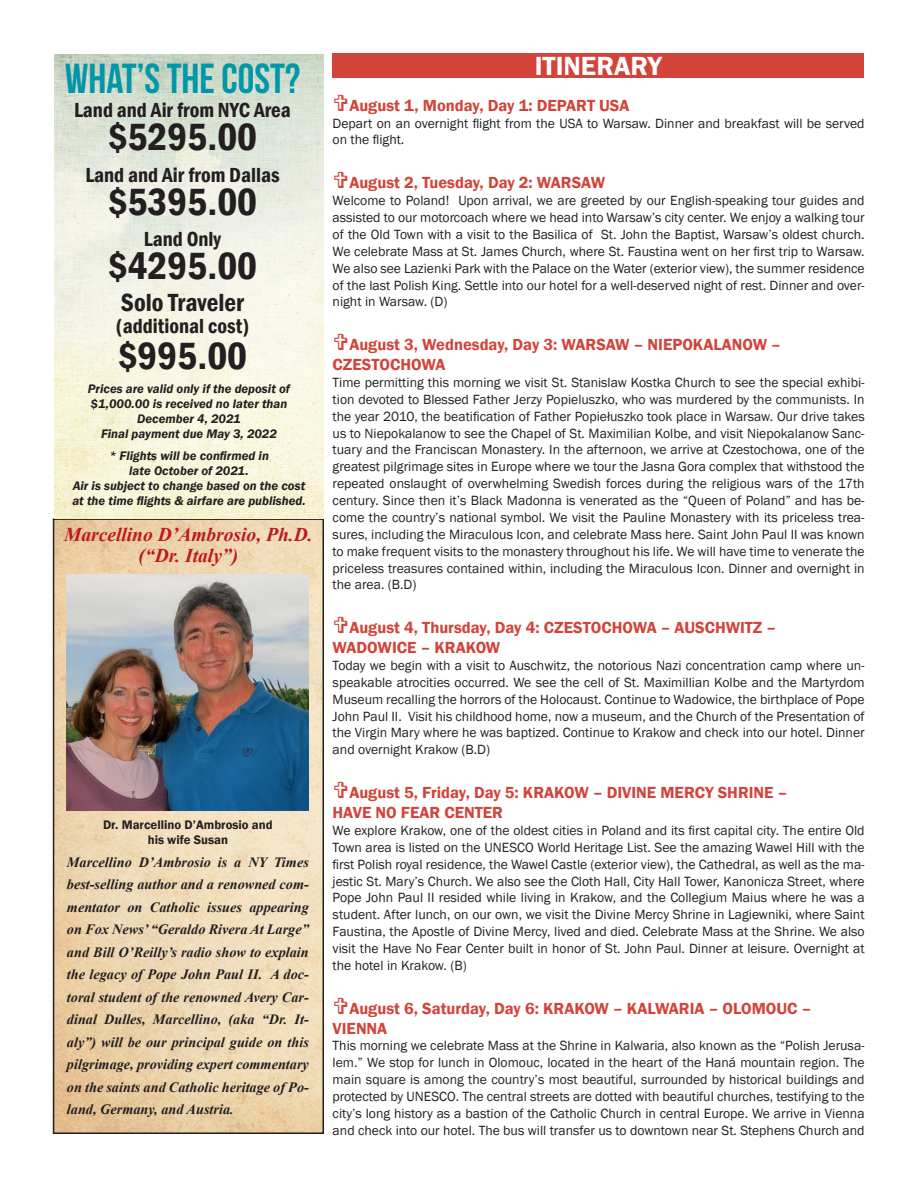
<style>
.page{position:relative;width:918px;height:1188px;background:#fff}
.page>*{position:absolute;margin:0;border:0;box-sizing:border-box;transform-origin:0 0}
.subhead{font:42px "Bebas Neue";color:#0097a8}
.subhead-2{font:600 condensed 39px "Franklin Gothic";color:#231f20}
.t1{font:600 27px "Franklin Gothic";color:#fff}
.subhead-3{font:600 condensed 25.5px "Franklin Gothic";color:#231f20}
.subhead-4{font:600 condensed 21px "Franklin Gothic";color:#231f20}
.subhead-5{font:italic 700 19.5px/21px "Times New Roman";color:#bd191e;text-align:center}
.subhead-6{font:600 16.5px/19.8px "Franklin Gothic";color:#d24339}
.subhead-7{font:italic 700 14.25px/22.5px "Times New Roman";color:#231f20;text-align:justify}
.body_copy{font:13.65px/16.8px "Franklin Gothic";color:#231f20;text-align:justify}
.subhead-8{font:italic 600 12.75px/15px "Franklin Gothic";color:#231f20;text-align:center}
.subhead-9{font:600 12.75px/15px "Franklin Gothic";color:#231f20;text-align:center}
</style>
<div class="page">
<img style="left:54px;top:54px;width:270px;height:1077px">
<div style="left:53px;top:518px;width:271px;height:616px;border:2px solid #231f20"></div>
<div style="left:333px;top:53px;width:531px;height:25px;background:#d24339"></div>
<img style="left:67px;top:575px;width:242px;height:236px">
<p class="subhead" style="left:65px;top:55px;width:237px">WHAT’S THE COST?</p>
<p class="subhead-4" style="left:74px;top:96px;width:218px">Land and Air from NYC Area</p>
<p class="subhead-2" style="left:108px;top:111px;width:151px">$5295.00</p>
<p class="subhead-4" style="left:85px;top:161px;width:196px">Land and Air from Dallas</p>
<p class="subhead-2" style="left:108px;top:176px;width:151px">$5395.00</p>
<p class="subhead-4" style="left:144px;top:225px;width:79px">Land Only</p>
<p class="subhead-2" style="left:108px;top:240px;width:151px">$4295.00</p>
<p class="subhead-3" style="left:121px;top:285px;width:125px">Solo Traveler</p>
<p class="subhead-4" style="left:116px;top:312px;width:135px">(additional cost)</p>
<p class="subhead-2" style="left:118px;top:330px;width:131px">$995.00</p>
<p class="subhead-8" style="left:88px;top:381px;width:203px">Prices are valid only if the deposit of $1,000.00 is received no later than<br>December 4, 2021</p>
<p class="subhead-8" style="left:101px;top:426px;width:177px">Final payment due May 3, 2022</p>
<p class="subhead-8" style="left:72px;top:448px;width:235px">* Flights will be confirmed in<br>late October of 2021.<br>Air is subject to change based on the cost at the time flights &amp; airfare are published.</p>
<p class="subhead-5" style="left:64px;top:523px;width:250px">Marcellino D’Ambrosio, Ph.D. (“Dr. Italy”)</p>
<p class="subhead-9" style="left:103px;top:817px;width:171px">Dr. Marcellino D’Ambrosio and his wife Susan</p>
<p class="subhead-7" style="left:67px;top:850px;width:243px">Marcellino D’Ambrosio is a NY Times best-selling author and a renowned com&shy;mentator on Catholic issues appearing on Fox News’ “Geraldo Rivera At Large” and Bill O’Reilly’s radio show to explain the legacy of Pope John Paul II. A doc&shy;toral student of the renowned Avery Car&shy;dinal Dulles, Marcellino, (aka “Dr. It&shy;aly”) will be our principal guide on this pilgrimage, providing expert commentary on the saints and Catholic heritage of Po&shy;land, Germany, and Austria.</p>
<p class="t1" style="left:535px;top:49px;width:129px">ITINERARY</p>
<p class="subhead-6" style="left:349px;top:95px;width:282px">August 1, Monday, Day 1: DEPART USA</p>
<p class="body_copy" style="left:333px;top:115px;width:534px">Depart on an overnight flight from the USA to Warsaw. Dinner and breakfast will be served on the flight.</p>
<p class="subhead-6" style="left:349px;top:173px;width:257px">August 2, Tuesday, Day 2: WARSAW</p>
<p class="body_copy" style="left:333px;top:192px;width:534px">Welcome to Poland! Upon arrival, we are greeted by our English-speaking tour guides and assisted to our motorcoach where we head into Warsaw’s city center. We enjoy a walking tour of the Old Town with a visit to the Basilica of St. John the Baptist, Warsaw’s oldest church.<br>We celebrate Mass at St. James Church, where St. Faustina went on her first trip to Warsaw.<br>We also see Lazienki Park with the Palace on the Water (exterior view), the summer residence of the last Polish King. Settle into our hotel for a well-deserved night of rest. Dinner and over&shy;night in Warsaw. (D)</p>
<p class="subhead-6" style="left:333px;top:335px;width:450px;text-indent:17px">August 3, Wednesday, Day 3: WARSAW – NIEPOKALANOW –<br>CZESTOCHOWA</p>
<p class="body_copy" style="left:333px;top:374px;width:534px">Time permitting this morning we visit St. Stanislaw Kostka Church to see the special exhibi&shy;tion devoted to Blessed Father Jerzy Popieluszko, who was murdered by the communists. In the year 2010, the beatification of Father Popiełuszko took place in Warsaw. Our drive takes us to Niepokalanow to see the Chapel of St. Maximilian Kolbe, and visit Niepokalanow Sanc&shy;tuary and the Franciscan Monastery. In the afternoon, we arrive at Czestochowa, one of the greatest pilgrimage sites in Europe where we tour the Jasna Gora complex that withstood the repeated onslaught of overwhelming Swedish forces during the religious wars of the 17th century. Since then it’s Black Madonna is venerated as the “Queen of Poland” and has be&shy;come the country’s national symbol. We visit the Pauline Monastery with its priceless trea&shy;sures, including the Miraculous Icon, and celebrate Mass here. Saint John Paul II was known to make frequent visits to the monastery throughout his life. We will have time to venerate the priceless treasures contained within, including the Miraculous Icon. Dinner and overnight in the area. (B.D)</p>
<p class="subhead-6" style="left:333px;top:618px;width:445px;text-indent:17px">August 4, Thursday, Day 4: CZESTOCHOWA – AUSCHWITZ –<br>WADOWICE – KRAKOW</p>
<p class="body_copy" style="left:333px;top:657px;width:534px">Today we begin with a visit to Auschwitz, the notorious Nazi concentration camp where un&shy;speakable atrocities occurred. We see the cell of St. Maximillian Kolbe and the Martyrdom Museum recalling the horrors of the Holocaust. Continue to Wadowice, the birthplace of Pope John Paul II. Visit his childhood home, now a museum, and the Church of the Presentation of the Virgin Mary where he was baptized. Continue to Krakow and check into our hotel. Dinner and overnight Krakow (B.D)</p>
<p class="subhead-6" style="left:333px;top:783px;width:456px;text-indent:17px">August 5, Friday, Day 5: KRAKOW – DIVINE MERCY SHRINE –<br>HAVE NO FEAR CENTER</p>
<p class="body_copy" style="left:333px;top:822px;width:534px">We explore Krakow, one of the oldest cities in Poland and its first capital city. The entire Old Town area is listed on the UNESCO World Heritage List. See the amazing Wawel Hill with the first Polish royal residence, the Wawel Castle (exterior view), the Cathedral, as well as the ma&shy;jestic St. Mary’s Church. We also see the Cloth Hall, City Hall Tower, Kanonicza Street, where Pope John Paul II resided while living in Krakow, and the Collegium Maius where he was a student. After lunch, on our own, we visit the Divine Mercy Shrine in Lagiewniki, where Saint Faustina, the Apostle of Divine Mercy, lived and died. Celebrate Mass at the Shrine. We also visit the Have No Fear Center built in honor of St. John Paul. Dinner at leisure. Overnight at the hotel in Krakow. (B)</p>
<p class="subhead-6" style="left:333px;top:999px;width:480px;text-indent:17px">August 6, Saturday, Day 6: KRAKOW – KALWARIA – OLOMOUC –<br>VIENNA</p>
<p class="body_copy" style="left:333px;top:1038px;width:534px">This morning we celebrate Mass at the Shrine in Kalwaria, also known as the “Polish Jerusa&shy;lem.” We stop for lunch in Olomouc, located in the heart of the Haná mountain region. The main square is among the country’s most beautiful, surrounded by historical buildings and protected by UNESCO. The central streets are dotted with beautiful churches, testifying to the city’s long history as a bastion of the Catholic Church in central Europe. We arrive in Vienna and check into our hotel. The bus will transfer us to downtown near St. Stephens Church and</p>
</div>
